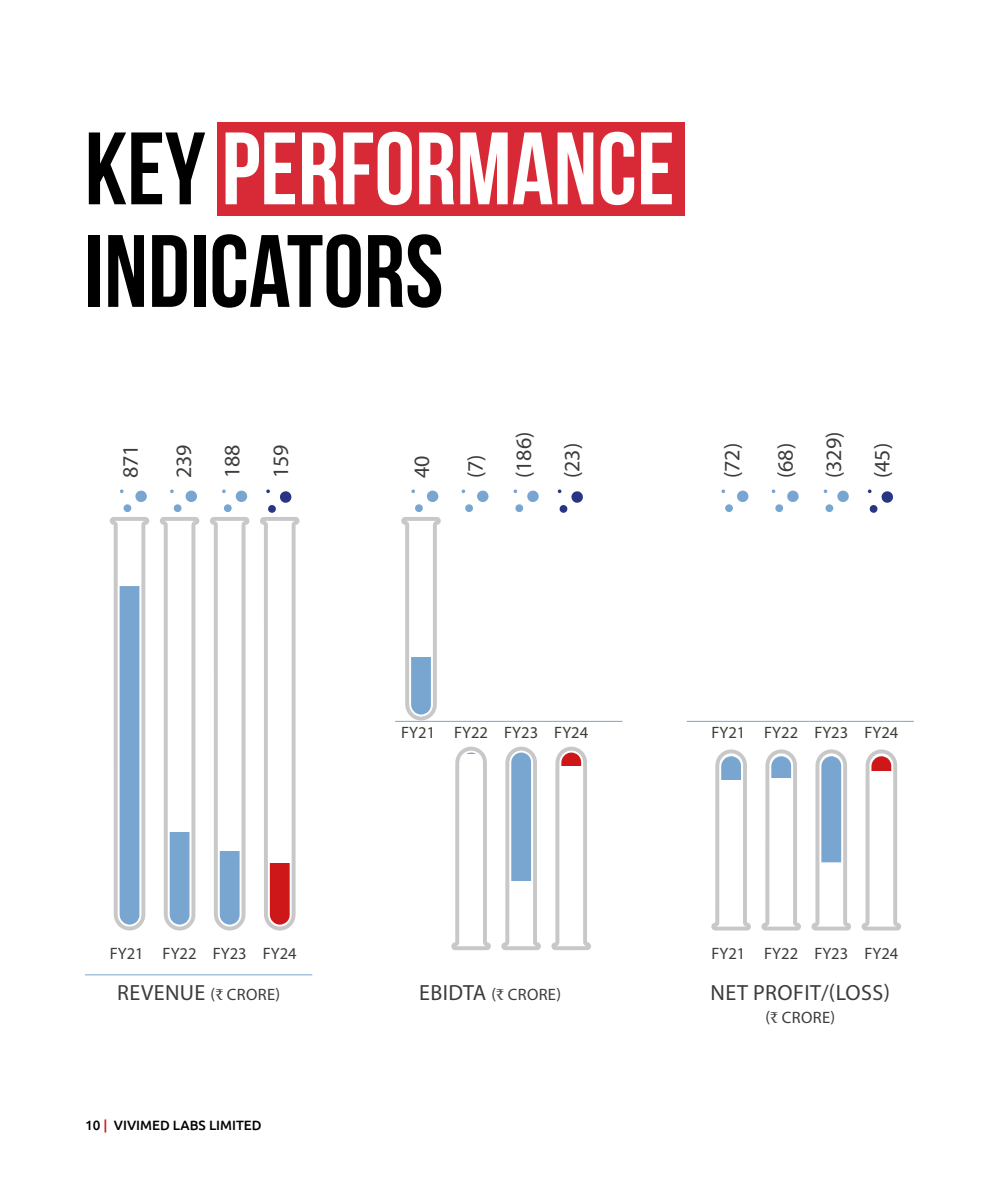
<style>
.page{position:relative;width:999px;height:1188px;background:#fff}
.page>*{position:absolute;margin:0;border:0;box-sizing:border-box;transform-origin:0 0}
.t1{font:102.6px/102.6px "Bebas Neue";color:#000}
.t2{font:22.05px/48.3px "Myriad Pro";color:#3c3c3b}
.t3{font:22.05px "Myriad Pro";letter-spacing:.02em;color:#3c3c3b}
.t4{font:16.5px "Myriad Pro";color:#3c3c3b}
.t5{font:500 13.5px "Ubuntu";color:#000}
.s1{color:#fff}
.s2{font-size:16.5px}
.s3{font-family:"ITF Rupee";font-size:16.5px}
.s4{font-size:22.05px}
.s5{font-family:"ITF Rupee"}
.s6{color:#cd1719}
</style>
<div class="page">
<hr style="left:998px;top:0;width:1px;height:1188px;background:#f5f5f8">
<svg style="left:711px;top:749px;width:40px;height:182px"></svg>
<svg style="left:761px;top:749px;width:40px;height:182px"></svg>
<svg style="left:812px;top:749px;width:39px;height:182px"></svg>
<svg style="left:862px;top:749px;width:39px;height:182px"></svg>
<svg style="left:110px;top:489px;width:39px;height:442px"></svg>
<svg style="left:160px;top:489px;width:39px;height:442px"></svg>
<svg style="left:210px;top:489px;width:39px;height:442px"></svg>
<svg style="left:260px;top:489px;width:40px;height:442px"></svg>
<hr style="left:85px;top:975px;width:227px;height:1px;background:#78a6d1">
<div style="left:217px;top:123px;width:467px;height:93px;background:#d82937"></div>
<svg style="left:451px;top:747px;width:40px;height:203px"></svg>
<svg style="left:501px;top:747px;width:40px;height:203px"></svg>
<svg style="left:551px;top:747px;width:40px;height:203px"></svg>
<svg style="left:401px;top:489px;width:40px;height:231px"></svg>
<svg style="left:461px;top:489px;width:28px;height:23px"></svg>
<svg style="left:513px;top:489px;width:26px;height:23px"></svg>
<svg style="left:558px;top:489px;width:25px;height:24px"></svg>
<hr style="left:395px;top:721px;width:227px;height:1px;background:#78a6d1">
<svg style="left:411px;top:657px;width:30px;height:58px;fill:#78a6d1"></svg>
<svg style="left:721px;top:489px;width:28px;height:23px"></svg>
<svg style="left:772px;top:489px;width:27px;height:23px"></svg>
<svg style="left:824px;top:489px;width:25px;height:23px"></svg>
<svg style="left:868px;top:489px;width:25px;height:24px"></svg>
<hr style="left:687px;top:721px;width:227px;height:1px;background:#78a6d1">
<div style="left:0;top:1106px;width:999px;height:82px;background:#fff"></div>
<h1 class="t1" style="left:85px;top:116px;width:592px">KEY <span class="s1">PERFORMANCE<br></span>INDICATORS</h1>
<h2 class="t2" style="left:106px;top:478px;width:35px;rotate:-90deg">871</h2>
<h2 class="t2" style="left:159px;top:478px;width:35px;text-align:justify;rotate:-90deg">239<br>188<br>159</h2>
<h2 class="t2" style="left:397px;top:478px;width:24px;rotate:-90deg">40</h2>
<h2 class="t2" style="left:451px;top:478px;width:48px;rotate:-90deg">(7) (186) (23)</h2>
<h2 class="t2" style="left:708px;top:478px;width:37px;rotate:-90deg">(72)</h2>
<h2 class="t2" style="left:761px;top:478px;width:48px;rotate:-90deg">(68) (329) (45)</h2>
<p class="t4" style="left:401px;top:722px;width:35px">FY21</p>
<p class="t4" style="left:454px;top:722px;width:136px">FY22 FY23 FY24</p>
<p class="t4" style="left:711px;top:722px;width:35px">FY21</p>
<p class="t4" style="left:764px;top:722px;width:35px">FY22</p>
<p class="t4" style="left:814px;top:722px;width:35px">FY23</p>
<p class="t4" style="left:864px;top:722px;width:35px">FY24</p>
<p class="t4" style="left:110px;top:943px;width:35px">FY21</p>
<p class="t4" style="left:163px;top:943px;width:136px">FY22 FY23 FY24</p>
<p class="t4" style="left:711px;top:943px;width:35px">FY21</p>
<p class="t4" style="left:764px;top:943px;width:35px">FY22</p>
<p class="t4" style="left:814px;top:943px;width:35px">FY23</p>
<p class="t4" style="left:864px;top:943px;width:35px">FY24</p>
<h2 class="t3" style="left:117px;top:979px;width:164px">REVENUE <span class="s2">(</span><span class="s3">R</span> <span class="s2">CRORE)</span></h2>
<p class="t4" style="left:419px;top:984px;width:143px"><span class="s4">EBIDTA</span> (<span class="s5">R</span> CRORE)</p>
<h2 class="t3" style="left:711px;top:979px;width:181px">NET PROFIT/(LOSS)</h2>
<p class="t4" style="left:765px;top:1007px;width:71px">(<span class="s5">R</span> CRORE)</p>
<p class="t5" style="left:85px;top:1116px;width:178px">10 <span class="s6">|</span> VIVIMED LABS LIMITED</p>
</div>
